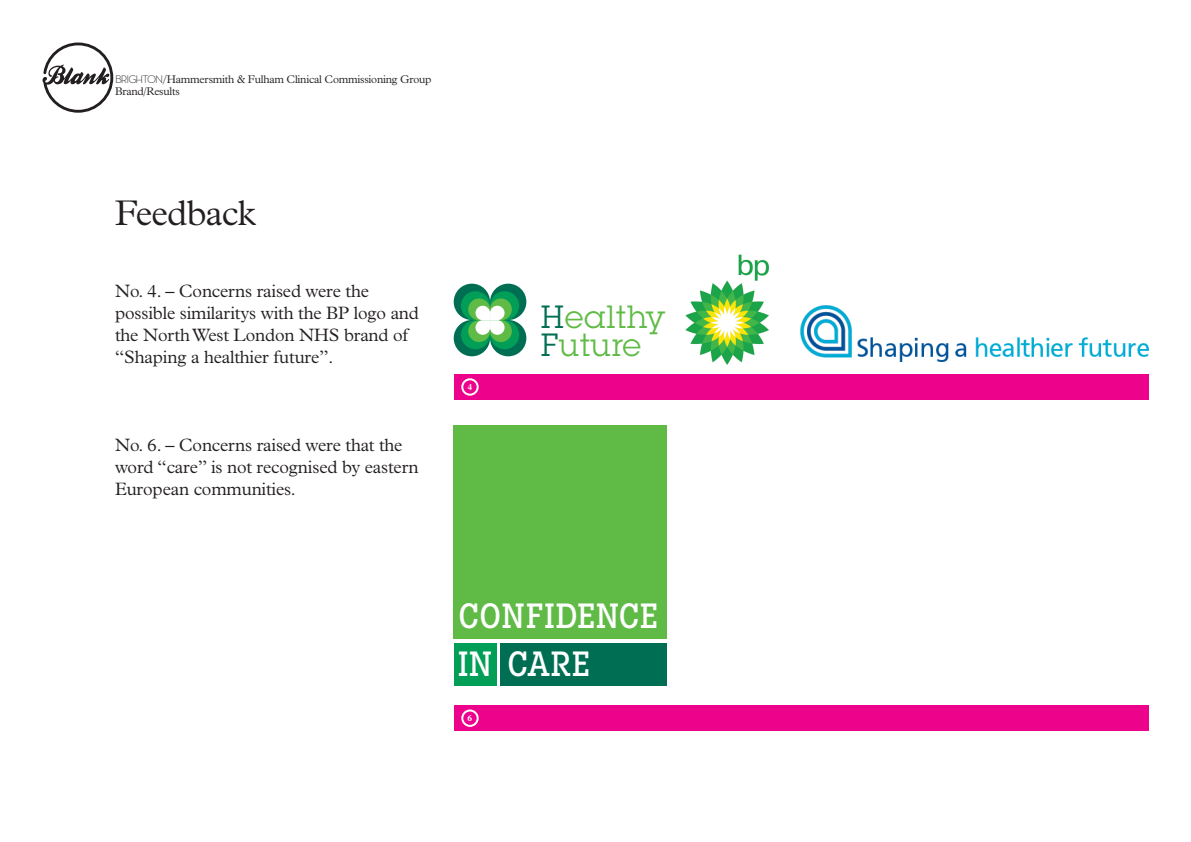
<style>
.page{position:relative;width:1191px;height:842px;background:#fff}
.page>*{position:absolute;margin:0;border:0;box-sizing:border-box;transform-origin:0 0}
.t1{font:500 condensed 36.7px "Lubalin Graph EF";letter-spacing:.015em;color:#fff}
.t2{font:300 35.9px "Plantin";letter-spacing:-.02em;color:#231f20}
.t3{font:33.7px "Lubalin Graph EF";color:#60bb46}
.t4{font:300 18px/22px "Plantin";letter-spacing:-.01em;color:#231f20}
.t5{font:300 11.2px "Plantin";letter-spacing:-.02em;color:#231f20}
.t6{font:700 9px "Plantin";color:#fff}
.s1{font-family:"Neutra Text TF"}
.s2{color:#006e53}
</style>
<div class="page">
<svg style="left:43px;top:43px;width:70px;height:70px"></svg>
<img style="left:685px;top:254px;width:84px;height:111px">
<svg style="left:454px;top:284px;width:72px;height:72px"></svg>
<img style="left:800px;top:306px;width:348px;height:56px">
<div style="left:454px;top:374px;width:694px;height:26px;background:#ed028c"></div>
<div style="left:454px;top:705px;width:694px;height:26px;background:#ed028c"></div>
<div style="left:461px;top:378px;width:17px;height:18px;border:2px solid #fff;border-radius:50%"></div>
<div style="left:461px;top:709px;width:17px;height:18px;border:2px solid #fff;border-radius:50%"></div>
<div style="left:454px;top:426px;width:213px;height:213px;background:#60bb46"></div>
<div style="left:454px;top:643px;width:42px;height:43px;background:#009e57"></div>
<div style="left:500px;top:643px;width:167px;height:43px;background:#006e53"></div>
<p class="t5" style="left:115px;top:72px;width:318px"><span class="s1">BRIGHTON/</span>Hammersmith &amp; Fulham Clinical Commissioning Group</p>
<p class="t5" style="left:115px;top:84px;width:66px">Brand/Results</p>
<p class="t2" style="left:115px;top:193px;width:142px">Feedback</p>
<p class="t4" style="left:115px;top:280px;width:305px">No. 4. – Concerns raised were the possible similaritys with the BP logo and the North West London NHS brand of “Shaping a healthier future”.</p>
<p class="t4" style="left:115px;top:434px;width:305px">No. 6. – Concerns raised were that the word “care” is not recognised by eastern<br>European communities.</p>
<p class="t6" style="left:467px;top:381px;width:6px">4</p>
<p class="t3" style="left:540px;top:298px;width:126px"><span class="s2">H</span>ealthy</p>
<p class="t3" style="left:540px;top:326px;width:103px"><span class="s2">F</span>uture</p>
<p class="t1" style="left:458px;top:594px;width:200px">CONFIDENCE</p>
<p class="t1" style="left:458px;top:642px;width:133px">IN CARE</p>
<p class="t6" style="left:467px;top:712px;width:6px">6</p>
</div>
